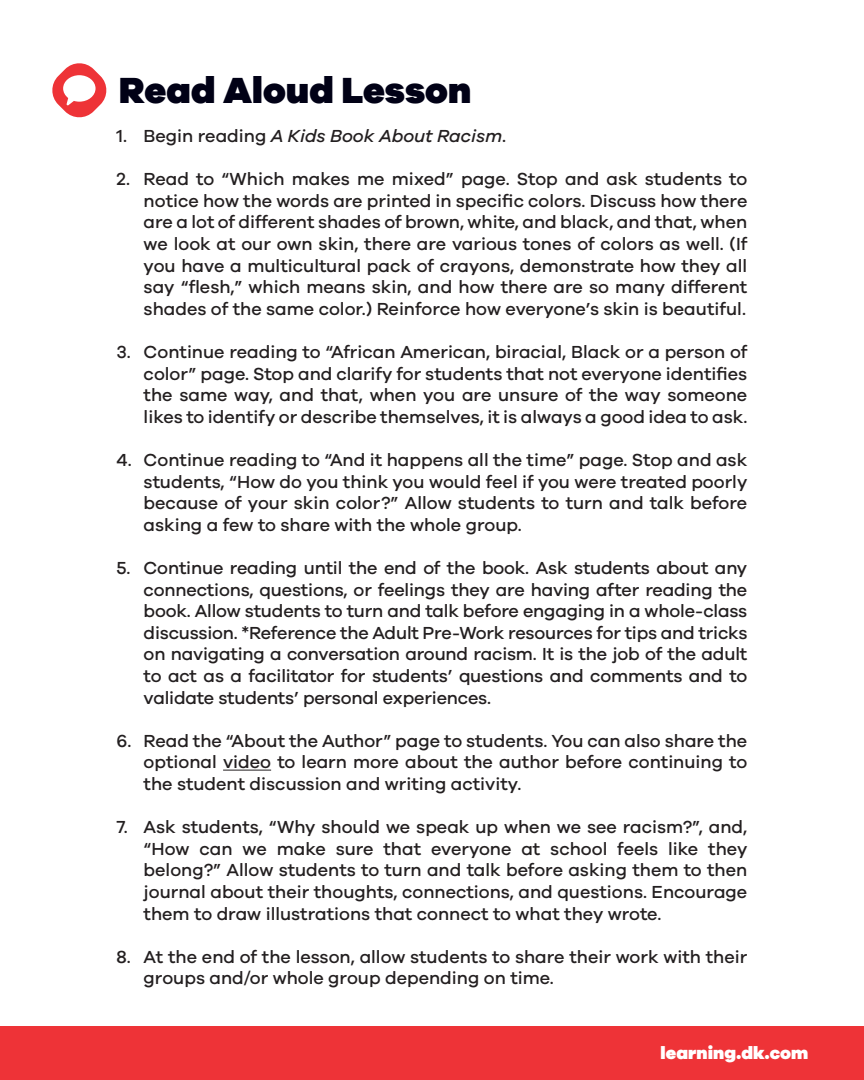
<style>
.page{position:relative;width:864px;height:1080px;background:#fff}
.page>*{position:absolute;margin:0;border:0;box-sizing:border-box;transform-origin:0 0}
.t1{font:900 37.5px "Galano Grotesque";color:#010116}
.t2{font:500 18px/21.6px "Galano Grotesque";color:#231f20;text-align:justify}
.t3{font:italic 500 18px "Galano Grotesque";color:#231f20}
.t4{font:900 18px "Galano Grotesque";letter-spacing:.005em;color:#fff}
.s1{font-style:normal}
</style>
<div class="page">
<div style="left:0;top:1026px;width:864px;height:54px;background:#ee3337"></div>
<hr style="left:223px;top:770px;width:48px;height:1px;background:#231f20">
<svg style="left:52px;top:63px;width:55px;height:55px"></svg>
<p class="t1" style="left:119px;top:66px;width:354px">Read Aloud Lesson</p>
<p class="t3" style="left:117px;top:125px;width:391px"><span class="s1">1. Begin reading</span> A Kids Book About Racism<span class="s1">.</span></p>
<p class="t2" style="left:144px;top:168px;width:605px;text-indent:-27px">2. Read to “Which makes me mixed” page. Stop and ask students to notice how the words are printed in specific colors. Discuss how there are a lot of different shades of brown, white, and black, and that, when we look at our own skin, there are various tones of colors as well. (If you have a multicultural pack of crayons, demonstrate how they all say “flesh,” which means skin, and how there are so many different shades of the same color.) Reinforce how everyone’s skin is beautiful.</p>
<p class="t2" style="left:144px;top:341px;width:605px;text-indent:-27px">3. Continue reading to “African American, biracial, Black or a person of color” page. Stop and clarify for students that not everyone identifies the same way, and that, when you are unsure of the way someone likes to identify or describe themselves, it is always a good idea to ask.</p>
<p class="t2" style="left:144px;top:449px;width:605px;text-indent:-27px">4. Continue reading to “And it happens all the time” page. Stop and ask students, “How do you think you would feel if you were treated poorly because of your skin color?” Allow students to turn and talk before asking a few to share with the whole group.</p>
<p class="t2" style="left:144px;top:557px;width:605px;text-indent:-27px">5. Continue reading until the end of the book. Ask students about any connections, questions, or feelings they are having after reading the book. Allow students to turn and talk before engaging in a whole-class discussion. *Reference the Adult Pre-Work resources for tips and tricks on navigating a conversation around racism. It is the job of the adult to act as a facilitator for students’ questions and comments and to validate students’ personal experiences.</p>
<p class="t2" style="left:144px;top:729px;width:605px;text-indent:-27px">6. Read the “About the Author” page to students. You can also share the optional video to learn more about the author before continuing to the student discussion and writing activity.</p>
<p class="t2" style="left:144px;top:816px;width:605px;text-indent:-27px">7. Ask students, “Why should we speak up when we see racism?”, and, “How can we make sure that everyone at school feels like they belong?” Allow students to turn and talk before asking them to then journal about their thoughts, connections, and questions. Encourage them to draw illustrations that connect to what they wrote.</p>
<p class="t2" style="left:144px;top:945px;width:605px;text-indent:-27px">8. At the end of the lesson, allow students to share their work with their groups and/or whole group depending on time.</p>
<p class="t4" style="left:661px;top:1041px;width:149px">learning.dk.com</p>
</div>
